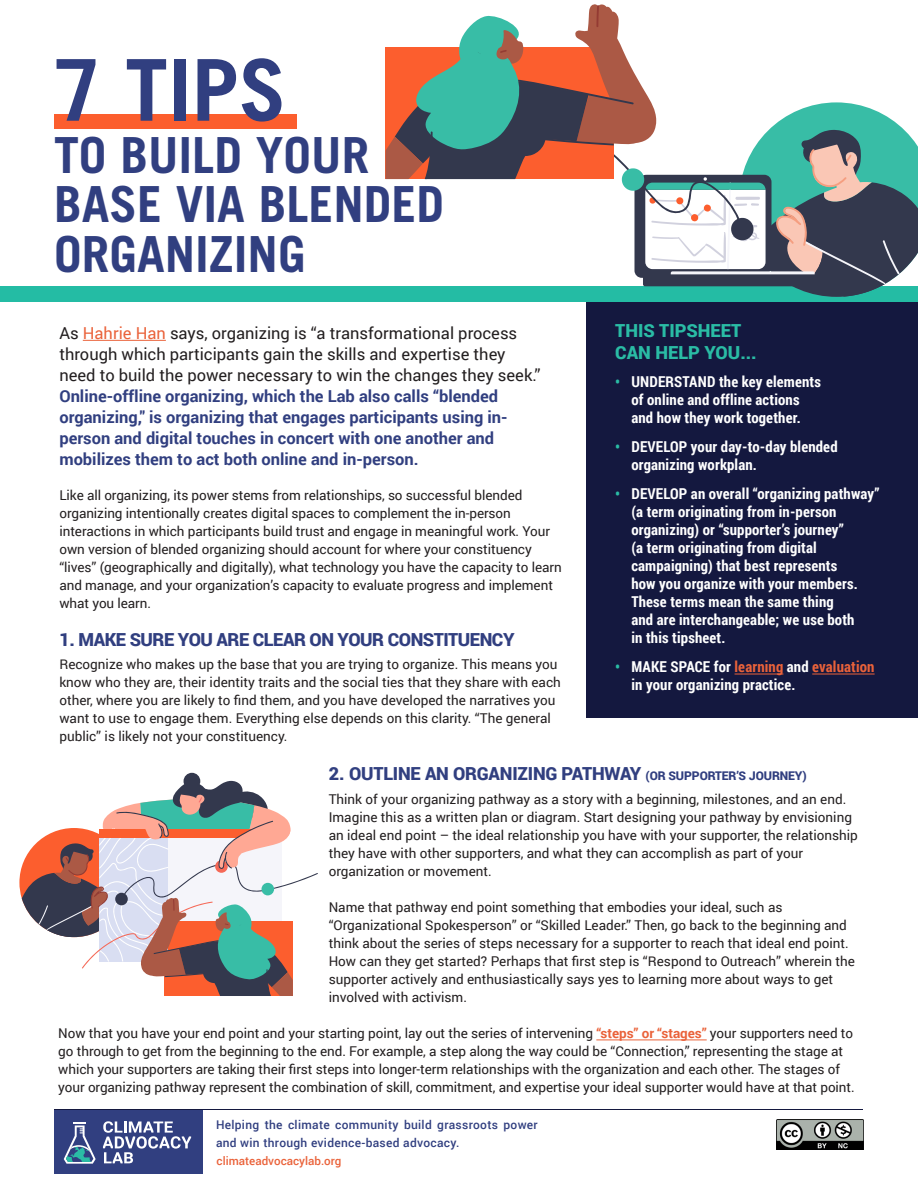
<style>
.page{position:relative;width:918px;height:1188px;background:#fff}
.page>*{position:absolute;margin:0;border:0;box-sizing:border-box;transform-origin:0 0}
.t1{font:700 85.35px "Trade Gothic LT Std";color:#313f80}
.t2{font:700 49.8px/49.8px "Trade Gothic LT Std";color:#313f80}
.Header_Blue{font:900 18px "Roboto";letter-spacing:-.025em;color:#313f80}
.Header_Tail{font:900 18px/21.6px "Roboto";color:#2abca5}
.t3{font:700 16.5px/21px "Roboto";color:#313f80}
.t4{font:700 15px/18px "Roboto Condensed";letter-spacing:.01em;color:#fff}
.Body_Copy{font:13.5px/18px "Roboto";letter-spacing:-.005em;color:#231f20}
.t5{font:500 12px/18px "Roboto";letter-spacing:.025em;color:#313f80}
.t6{font:500 11.7px "Roboto";color:#ea623a}
.s1{color:#2abca5}
.s2{color:#ea623a}
.s3{font-weight:400;color:#231f20}
.s4{font-weight:400;color:#ea623a}
.s5{font-size:12px}
.s6{font-weight:700;color:#ea623a}
</style>
<div class="page">
<div style="left:55px;top:1109px;width:148px;height:65px;background:#313f80"></div>
<img style="left:777px;top:1119px;width:86px;height:30px">
<svg style="left:103px;top:1121px;width:88px;height:42px"></svg>
<svg style="left:64px;top:1122px;width:32px;height:42px"></svg>
<hr style="left:55px;top:1109px;width:808px;height:1px;background:#14183f">
<div style="left:587px;top:301px;width:331px;height:417px;background:#14183f"></div>
<div style="left:54px;top:115px;width:242px;height:14px;background:#fc5e2e"></div>
<div style="left:0;top:286px;width:918px;height:15px;background:#24bca4"></div>
<hr style="left:735px;top:674px;width:48px;height:1px;background:#ea623a">
<hr style="left:812px;top:674px;width:63px;height:1px;background:#ea623a">
<hr style="left:83px;top:340px;width:83px;height:1px;background:#ea623a">
<hr style="left:596px;top:1040px;width:111px;height:1px;background:#ea623a">
<svg style="left:386px;top:4px;width:532px;height:293px"></svg>
<div style="left:184px;top:773px;width:16px;height:17px;background:#33384d;border-radius:50%"></div>
<svg style="left:19px;top:781px;width:299px;height:215px"></svg>
<p class="t1" style="left:54px;top:38px;width:234px">7 TIPS</p>
<p class="t2" style="left:54px;top:129px;width:392px">TO BUILD YOUR<br>BASE VIA BLENDED<br>ORGANIZING</p>
<p class="Header_Tail" style="left:615px;top:319px;width:143px">THIS TIPSHEET<br>CAN HELP YOU...</p>
<p class="t4" style="left:615px;top:372px;width:207px;text-align:center"><span class="s1">•</span> UNDERSTAND the key elements of online and offline actions<br>and how they work together.</p>
<p class="t4" style="left:631px;top:437px;width:208px;text-indent:-16px"><span class="s1">•</span> DEVELOP your day-to-day blended organizing workplan.</p>
<p class="t4" style="left:631px;top:484px;width:249px;text-indent:-16px"><span class="s1">•</span> DEVELOP an overall “organizing pathway” (a term originating from in-person organizing) or “supporter’s journey”<br>(a term originating from digital campaigning) that best represents<br>how you organize with your members.<br>These terms mean the same thing<br>and are interchangeable; we use both<br>in this tipsheet.</p>
<p class="t4" style="left:631px;top:657px;width:245px;text-indent:-16px"><span class="s1">•</span> MAKE SPACE for <span class="s2">learning</span> and <span class="s2">evaluation </span>in your organizing practice.</p>
<p class="t3" style="left:59px;top:322px;width:483px"><span class="s3">As</span> <span class="s4">Hahrie Han</span> <span class="s3">says, organizing is “a transformational process through which participants gain the skills and expertise they need to build the power necessary to win the changes they seek.” </span>Online-offline organizing, which the Lab also calls “blended organizing," is organizing that engages participants using in&shy;person and digital touches in concert with one another and mobilizes them to act both online and in-person.</p>
<p class="Body_Copy" style="left:59px;top:485px;width:504px">Like all organizing, its power stems from relationships, so successful blended organizing intentionally creates digital spaces to complement the in-person interactions in which participants build trust and engage in meaningful work. Your own version of blended organizing should account for where your constituency “lives” (geographically and digitally), what technology you have the capacity to learn and manage, and your organization’s capacity to evaluate progress and implement what you learn.</p>
<p class="Header_Blue" style="left:59px;top:627px;width:457px">1. MAKE SURE YOU ARE CLEAR ON YOUR CONSTITUENCY</p>
<p class="Body_Copy" style="left:59px;top:655px;width:503px">Recognize who makes up the base that you are trying to organize. This means you know who they are, their identity traits and the social ties that they share with each other, where you are likely to find them, and you have developed the narratives you want to use to engage them. Everything else depends on this clarity. “The general public” is likely not your constituency.</p>
<p class="Header_Blue" style="left:329px;top:761px;width:480px">2. OUTLINE AN ORGANIZING PATHWAY <span class="s5">(OR SUPPORTER’S JOURNEY)</span></p>
<p class="Body_Copy" style="left:329px;top:789px;width:531px">Think of your organizing pathway as a story with a beginning, milestones, and an end.<br>Imagine this as a written plan or diagram. Start designing your pathway by envisioning an ideal end point – the ideal relationship you have with your supporter, the relationship they have with other supporters, and what they can accomplish as part of your organization or movement.</p>
<p class="Body_Copy" style="left:329px;top:897px;width:528px">Name that pathway end point something that embodies your ideal, such as “Organizational Spokesperson” or “Skilled Leader.” Then, go back to the beginning and think about the series of steps necessary for a supporter to reach that ideal end point.<br>How can they get started? Perhaps that first step is “Respond to Outreach” wherein the supporter actively and enthusiastically says yes to learning more about ways to get involved with activism.</p>
<p class="Body_Copy" style="left:58px;top:1023px;width:798px">Now that you have your end point and your starting point, lay out the series of intervening <span class="s6">“steps” or “stages”</span> your supporters need to go through to get from the beginning to the end. For example, a step along the way could be “Connection,” representing the stage at which your supporters are taking their first steps into longer-term relationships with the organization and each other. The stages of your organizing pathway represent the combination of skill, commitment, and expertise your ideal supporter would have at that point.</p>
<p class="t5" style="left:216px;top:1115px;width:323px">Helping the climate community build grassroots power and win through evidence-based advocacy.</p>
<p class="t6" style="left:217px;top:1152px;width:126px">climateadvocacylab.org</p>
</div>
